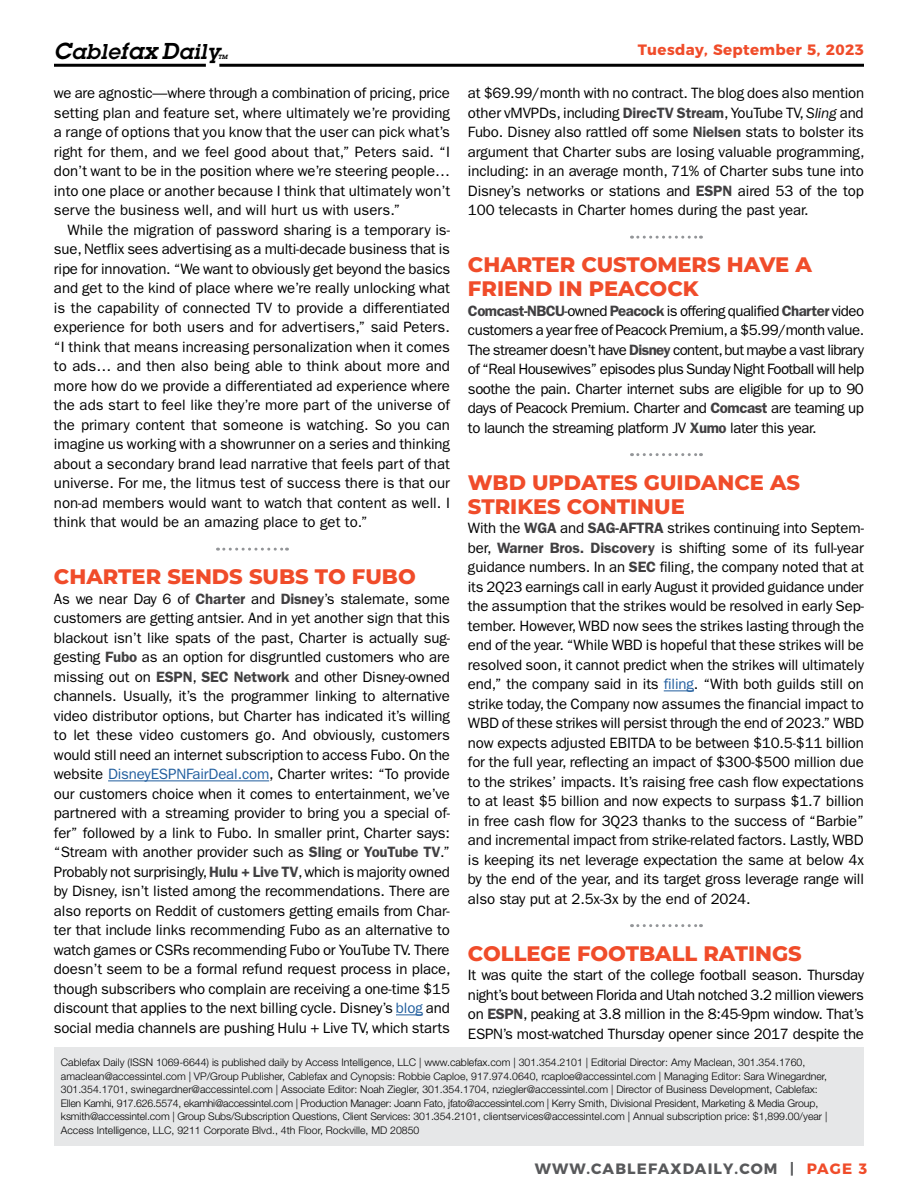
<style>
.page{position:relative;width:918px;height:1188px;background:#fff}
.page>*{position:absolute;margin:0;border:0;box-sizing:border-box;transform-origin:0 0}
.t1{font:800 21px/24px "Montserrat";color:#f04c2a}
.t2{font:italic 600 21px "Lubalin Graph Std";letter-spacing:.03em;color:#000}
.t3{font:15px/19.5px "ITC Franklin Gothic Std";letter-spacing:-.01em;color:#000;text-align:justify}
.t4{font:700 15px "Montserrat";letter-spacing:.075em;color:#58595b}
.t5{font:700 15px "Montserrat";letter-spacing:.025em;color:#f04c2a}
.t6{font:300 10.5px/13.5px "Helvetica Neue LT Std";color:#000}
.t7{font:italic 600 6px "Lubalin Graph Std";color:#000}
.s1{font-size:22.5px}
.s2{font-weight:600;color:#414042}
.s3{color:#215e9e}
.s4{font-style:italic}
.s5{color:#f04c2a}
</style>
<div class="page">
<hr style="left:219px;top:64px;width:645px;height:3px;background:#000">
<hr style="left:54px;top:64px;width:152px;height:3px;background:#000">
<div style="left:54px;top:1047px;width:810px;height:98px;background:#e6e7e8"></div>
<svg style="left:224px;top:548px;width:63px;height:3px"></svg>
<hr style="left:108px;top:781px;width:161px;height:1px;background:#215e9e">
<svg style="left:396px;top:1015px;width:27px;height:1px"></svg>
<svg style="left:638px;top:236px;width:63px;height:3px"></svg>
<svg style="left:638px;top:453px;width:63px;height:3px"></svg>
<hr style="left:664px;top:691px;width:30px;height:1px;background:#215e9e">
<svg style="left:638px;top:924px;width:63px;height:3px"></svg>
<h1 class="t2" style="left:54px;top:38px;width:167px"><span class="s1">C</span>able<span class="s1">fax D</span>aily</h1>
<p class="t7" style="left:218px;top:53px;width:11px">TM</p>
<p class="t5" style="left:638px;top:38px;width:228px">Tuesday, September 5, 2023</p>
<p class="t3" style="left:54px;top:84px;width:398px">we are agnostic—where through a combination of pricing, price setting plan and feature set, where ultimately we’re providing a range of options that you know that the user can pick what’s right for them, and we feel good about that,” Peters said. “I don’t want to be in the position where we’re steering people… into one place or another because I think that ultimately won’t serve the business well, and will hurt us with users.”</p>
<p class="t3" style="left:54px;top:220px;width:398px;text-indent:14px">While the migration of password sharing is a temporary is&shy;sue, Netflix sees advertising as a multi-decade business that is ripe for innovation. “We want to obviously get beyond the basics and get to the kind of place where we’re really unlocking what is the capability of connected TV to provide a differentiated experience for both users and for advertisers,” said Peters. “I think that means increasing personalization when it comes to ads… and then also being able to think about more and more how do we provide a differentiated ad experience where the ads start to feel like they’re more part of the universe of the primary content that someone is watching. So you can imagine us working with a showrunner on a series and thinking about a secondary brand lead narrative that feels part of that universe. For me, the litmus test of success there is that our non-ad members would want to watch that content as well. I think that would be an amazing place to get to.”</p>
<h1 class="t1" style="left:54px;top:564px;width:363px">CHARTER SENDS SUBS TO FUBO</h1>
<p class="t3" style="left:54px;top:589px;width:398px">As we near Day 6 of <span class="s2">Charter</span> and <span class="s2">Disney</span>’s stalemate, some customers are getting antsier. And in yet another sign that this blackout isn’t like spats of the past, Charter is actually sug&shy;gesting <span class="s2">Fubo</span> as an option for disgruntled customers who are missing out on <span class="s2">ESPN</span>, <span class="s2">SEC Network</span> and other Disney-owned channels. Usually, it’s the programmer linking to alternative video distributor options, but Charter has indicated it’s willing to let these video customers go. And obviously, customers would still need an internet subscription to access Fubo. On the website <span class="s3">DisneyESPNFairDeal.com</span>, Charter writes: “To provide our customers choice when it comes to entertainment, we’ve partnered with a streaming provider to bring you a special of&shy;fer” followed by a link to Fubo. In smaller print, Charter says: “Stream with another provider such as <span class="s2">Sling</span> or <span class="s2">YouTube TV</span>.” Probably not surprisingly, <span class="s2">Hulu + Live TV</span>, which is majority owned by Disney, isn’t listed among the recommendations. There are also reports on Reddit of customers getting emails from Char&shy;ter that include links recommending Fubo as an alternative to watch games or CSRs recommending Fubo or YouTube TV. There doesn’t seem to be a formal refund request process in place, though subscribers who complain are receiving a one-time $15 discount that applies to the next billing cycle. Disney’s <span class="s3">blog</span> and social media channels are pushing Hulu + Live TV, which starts</p>
<p class="t3" style="left:468px;top:84px;width:398px">at $69.99/month with no contract. The blog does also mention other vMVPDs, including <span class="s2">DirecTV Stream</span>, YouTube TV, <span class="s4">Sling</span> and Fubo. Disney also rattled off some <span class="s2">Nielsen</span> stats to bolster its argument that Charter subs are losing valuable programming, including: in an average month, 71% of Charter subs tune into Disney’s networks or stations and <span class="s2">ESPN</span> aired 53 of the top 100 telecasts in Charter homes during the past year.</p>
<h1 class="t1" style="left:468px;top:252px;width:345px">CHARTER CUSTOMERS HAVE A<br>FRIEND IN PEACOCK</h1>
<p class="t3" style="left:468px;top:301px;width:398px"><span class="s2">Comcast-NBCU</span>-owned <span class="s2">Peacock</span> is offering qualified <span class="s2">Charter</span> video customers a year free of Peacock Premium, a $5.99/month value.<br>The streamer doesn’t have <span class="s2">Disney</span> content, but maybe a vast library of “Real Housewives” episodes plus Sunday Night Football will help soothe the pain. Charter internet subs are eligible for up to 90 days of Peacock Premium. Charter and <span class="s2">Comcast</span> are teaming up to launch the streaming platform JV <span class="s2">Xumo</span> later this year.</p>
<h1 class="t1" style="left:468px;top:469px;width:334px">WBD UPDATES GUIDANCE AS<br>STRIKES CONTINUE</h1>
<p class="t3" style="left:468px;top:519px;width:398px">With the <span class="s2">WGA</span> and <span class="s2">SAG-AFTRA</span> strikes continuing into Septem&shy;ber, <span class="s2">Warner Bros. Discovery</span> is shifting some of its full-year guidance numbers. In an <span class="s2">SEC</span> filing, the company noted that at its 2Q23 earnings call in early August it provided guidance under the assumption that the strikes would be resolved in early Sep&shy;tember. However, WBD now sees the strikes lasting through the end of the year. “While WBD is hopeful that these strikes will be resolved soon, it cannot predict when the strikes will ultimately end,” the company said in its <span class="s3">filing</span>. “With both guilds still on strike today, the Company now assumes the financial impact to WBD of these strikes will persist through the end of 2023.” WBD now expects adjusted EBITDA to be between $10.5-$11 billion for the full year, reflecting an impact of $300-$500 million due to the strikes’ impacts. It’s raising free cash flow expectations to at least $5 billion and now expects to surpass $1.7 billion in free cash flow for 3Q23 thanks to the success of “Barbie” and incremental impact from strike-related factors. Lastly, WBD is keeping its net leverage expectation the same at below 4x by the end of the year, and its target gross leverage range will also stay put at 2.5x-3x by the end of 2024.</p>
<h1 class="t1" style="left:468px;top:940px;width:335px">COLLEGE FOOTBALL RATINGS</h1>
<p class="t3" style="left:468px;top:966px;width:398px">It was quite the start of the college football season. Thursday night’s bout between Florida and Utah notched 3.2 million viewers on <span class="s2">ESPN</span>, peaking at 3.8 million in the 8:45-9pm window. That’s ESPN’s most-watched Thursday opener since 2017 despite the</p>
<p class="t6" style="left:61px;top:1055px;width:768px">Cablefax Daily (ISSN 1069-6644) is published daily by Access Intelligence, LLC | www.cablefax.com | 301.354.2101 | Editorial Director: Amy Maclean, 301.354.1760, amaclean@accessintel.com | VP/Group Publisher, Cablefax and Cynopsis: Robbie Caploe, 917.974.0640, rcaploe@accessintel.com | Managing Editor: Sara Winegardner, 301.354.1701, swinegardner@accessintel.com | Associate Editor: Noah Ziegler, 301.354.1704, nziegler@accessintel.com | Director of Business Development, Cablefax:<br>Ellen Kamhi, 917.626.5574, ekamhi@accessintel.com | Production Manager: Joann Fato, jfato@accessintel.com | Kerry Smith, Divisional President, Marketing &amp; Media Group, ksmith@accessintel.com | Group Subs/Subscription Questions, Client Services: 301.354.2101, clientservices@accessintel.com | Annual subscription price: $1,899.00/year | Access Intelligence, LLC, 9211 Corporate Blvd., 4th Floor, Rockville, MD 20850</p>
<p class="t4" style="left:535px;top:1156px;width:334px">WWW.CABLEFAXDAILY.COM | <span class="s5">PAGE 3</span></p>
</div>
